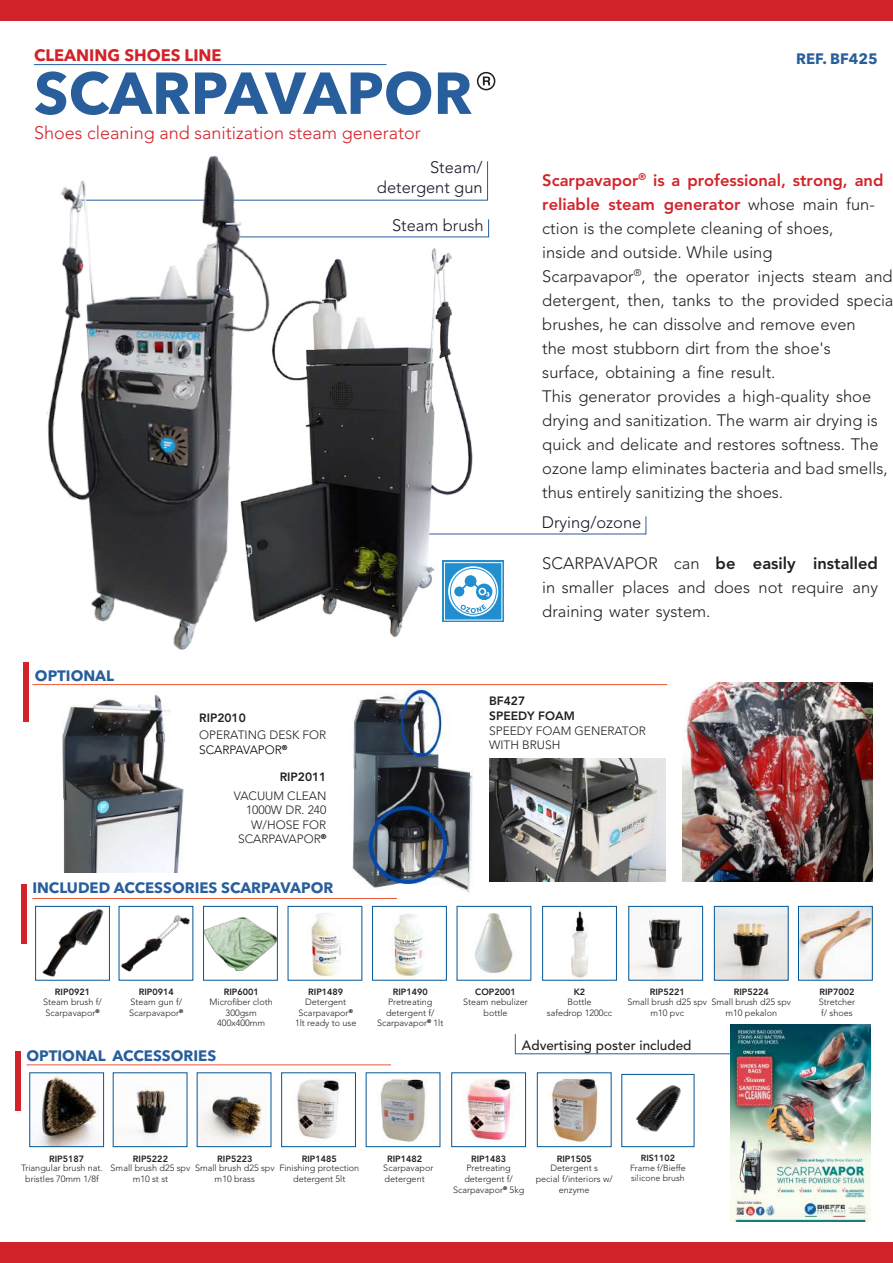
<style>
.page{position:relative;width:893px;height:1263px;background:#fff}
.page>*{position:absolute;margin:0;border:0;box-sizing:border-box;transform-origin:0 0}
.t1{font:700 58.5px "Avenir Next LT Pro";color:#295e9d}
.t2{font:300 18px "Avenir LT Std";color:#d3232a}
.t3{font:300 16.5px/24px "Avenir LT Std";color:#231f20}
.t4{font:300 16.5px/19.8px "Avenir LT Std";color:#151828;text-align:right}
.t5{font:700 16.5px "Avenir Next LT Pro";color:#d3232a}
.t6{font:700 15px "Avenir Next LT Pro";color:#295e9d}
.t7{font:500 13.5px "Avenir LT Std";color:#231f20}
.t8{font:300 12px/14.4px "Avenir LT Std";color:#231f20}
.t9{font:800 12px "Avenir LT Std";color:#231f20}
.t10{font:300 9px/10.8px "Avenir LT Std";color:#231f20;text-align:center}
.t11{font:800 9px "Avenir LT Std";color:#231f20}
.t12{font:300 8.85px/10.6px "Avenir LT Std";color:#231f20}
.t13{font:800 8.85px "Avenir LT Std";color:#231f20}
.s1{font-weight:800;color:#d3232a}
.s2{font-weight:800}
.s3{color:#000001}
</style>
<div class="page">
<div style="left:0;top:0;width:893px;height:20px;background:#d3232a"></div>
<div style="left:0;top:1242px;width:893px;height:21px;background:#d3232a"></div>
<img style="left:42px;top:908px;width:62px;height:69px">
<div style="left:35px;top:906px;width:75px;height:74px;border:1px solid #035796"></div>
<img style="left:205px;top:918px;width:71px;height:53px">
<div style="left:203px;top:906px;width:75px;height:74px;border:1px solid #035796"></div>
<img style="left:474px;top:913px;width:39px;height:60px">
<img style="left:121px;top:915px;width:69px;height:57px">
<img style="left:391px;top:914px;width:32px;height:64px">
<div style="left:372px;top:906px;width:74px;height:74px;border:1px solid #035796"></div>
<img style="left:311px;top:913px;width:31px;height:64px">
<img style="left:571px;top:910px;width:17px;height:68px">
<div style="left:542px;top:906px;width:75px;height:74px;border:1px solid #035796"></div>
<hr style="left:32px;top:898px;width:365px;height:1px;background:#f05635">
<div style="left:21px;top:885px;width:6px;height:59px;background:#d3232a"></div>
<img style="left:631px;top:917px;width:54px;height:61px">
<div style="left:629px;top:906px;width:74px;height:74px;border:1px solid #035796"></div>
<img style="left:716px;top:908px;width:70px;height:70px">
<div style="left:714px;top:906px;width:74px;height:74px;border:1px solid #035796"></div>
<img style="left:800px;top:908px;width:70px;height:70px">
<div style="left:798px;top:906px;width:74px;height:74px;border:1px solid #035796"></div>
<img style="left:730px;top:1025px;width:141px;height:196px">
<img style="left:35px;top:1076px;width:64px;height:69px">
<div style="left:30px;top:1073px;width:74px;height:74px;border:1px solid #035796"></div>
<img style="left:380px;top:1078px;width:48px;height:64px">
<img style="left:136px;top:1086px;width:33px;height:53px">
<img style="left:296px;top:1079px;width:44px;height:60px">
<div style="left:281px;top:1073px;width:75px;height:74px;border:1px solid #035796"></div>
<img style="left:199px;top:1095px;width:64px;height:47px">
<img style="left:467px;top:1079px;width:44px;height:63px">
<div style="left:452px;top:1073px;width:74px;height:74px;border:1px solid #035796"></div>
<hr style="left:27px;top:1064px;width:364px;height:1px;background:#f05635">
<div style="left:15px;top:1051px;width:6px;height:60px;background:#d3232a"></div>
<img style="left:62px;top:694px;width:122px;height:179px">
<img style="left:352px;top:688px;width:121px;height:205px">
<img style="left:552px;top:1078px;width:47px;height:65px">
<div style="left:537px;top:1073px;width:74px;height:74px;border:1px solid #035796"></div>
<hr style="left:34px;top:64px;width:352px;height:1px;background:#285e9f">
<img style="left:636px;top:1085px;width:45px;height:47px">
<div style="left:622px;top:1074px;width:72px;height:73px;border:1px solid #035796"></div>
<hr style="left:32px;top:684px;width:635px;height:1px;background:#f05635">
<div style="left:23px;top:662px;width:6px;height:60px;background:#d3232a"></div>
<svg style="left:299px;top:219px;width:190px;height:19px"></svg>
<svg style="left:299px;top:161px;width:189px;height:40px"></svg>
<svg style="left:515px;top:516px;width:132px;height:19px"></svg>
<img style="left:489px;top:758px;width:177px;height:123px">
<img style="left:682px;top:682px;width:190px;height:199px">
<svg style="left:477px;top:71px;width:19px;height:19px"></svg>
<svg style="left:514px;top:1033px;width:218px;height:21px"></svg>
<img style="left:47px;top:155px;width:252px;height:495px">
<img style="left:215px;top:240px;width:300px;height:401px">
<p class="t5" style="left:34px;top:45px;width:189px">CLEANING SHOES LINE</p>
<h1 class="t1" style="left:34px;top:58px;width:440px">SCARPAVAPOR</h1>
<p class="t2" style="left:34px;top:122px;width:388px">Shoes cleaning and sanitization steam generator</p>
<p class="t4" style="left:377px;top:158px;width:107px">Steam/ detergent gun</p>
<p class="t4" style="left:392px;top:215px;width:93px">Steam brush</p>
<p class="t6" style="left:796px;top:50px;width:83px">REF. BF425</p>
<p class="t3" style="left:542px;top:168px;width:353px"><span class="s1">Scarpavapor</span><sup>®</sup> <span class="s1">is a professional, strong, and reliable steam generator</span> whose main fun&shy;ction is the complete cleaning of shoes,<br>inside and outside. While using<br>Scarpavapor<sup>®</sup>, the operator injects steam and detergent, then, tanks to the provided specia brushes, he can dissolve and remove even<br>the most stubborn dirt from the shoe's<br>surface, obtaining a fine result.<br>This generator provides a high-quality shoe drying and sanitization. The warm air drying is quick and delicate and restores softness. The ozone lamp eliminates bacteria and bad smells, thus entirely sanitizing the shoes.</p>
<p class="t4" style="left:542px;top:512px;width:101px">Drying/ozone</p>
<p class="t3" style="left:542px;top:552px;width:337px;text-align:justify">SCARPAVAPOR can <span class="s2">be easily installed </span>in smaller places and does not require any draining water system.</p>
<p class="t6" style="left:35px;top:667px;width:81px">OPTIONAL</p>
<p class="t9" style="left:489px;top:694px;width:37px">BF427</p>
<p class="t9" style="left:199px;top:711px;width:48px">RIP2010</p>
<p class="t8" style="left:199px;top:728px;width:129px">OPERATING DESK FOR<br><span class="s3">SCARPAVAPOR</span><sup>®</sup></p>
<p class="t8" style="left:234px;top:788px;width:94px;text-align:right">VACUUM CLEAN<br>1000W DR. 240<br>W/HOSE FOR<br>SCARPAVAPOR<sup>®</sup></p>
<p class="t9" style="left:280px;top:770px;width:48px">RIP2011</p>
<p class="t6" style="left:32px;top:879px;width:303px">INCLUDED ACCESSORIES SCARPAVAPOR</p>
<p class="t9" style="left:489px;top:709px;width:87px">SPEEDY FOAM</p>
<p class="t8" style="left:489px;top:723px;width:158px">SPEEDY FOAM GENERATOR<br>WITH BRUSH</p>
<p class="t11" style="left:55px;top:987px;width:37px">RIP0921</p>
<p class="t11" style="left:139px;top:987px;width:37px">RIP0914</p>
<p class="t11" style="left:224px;top:987px;width:37px">RIP6001</p>
<p class="t11" style="left:308px;top:987px;width:37px">RIP1489</p>
<p class="t11" style="left:393px;top:987px;width:37px">RIP1490</p>
<p class="t11" style="left:475px;top:987px;width:42px">COP2001</p>
<p class="t11" style="left:574px;top:987px;width:13px">K2</p>
<p class="t11" style="left:650px;top:987px;width:37px">RIP5221</p>
<p class="t11" style="left:734px;top:987px;width:37px">RIP5224</p>
<p class="t11" style="left:819px;top:987px;width:37px">RIP7002</p>
<p class="t10" style="left:43px;top:996px;width:60px;text-align:left">Steam brush f/<br>Scarpavapor<sup>®</sup></p>
<p class="t10" style="left:547px;top:996px;width:67px">Bottle<br>safedrop 1200cc</p>
<p class="t10" style="left:129px;top:996px;width:56px;text-align:left">Steam gun f/<br>Scarpavapor<sup>®</sup></p>
<p class="t10" style="left:210px;top:996px;width:65px">Microfiber cloth<br>300gsm<br>400x400mm</p>
<p class="t10" style="left:295px;top:996px;width:63px">Detergent<br>Scarpavapor<sup>®<br></sup>1lt ready to use</p>
<p class="t10" style="left:377px;top:996px;width:68px">Pretreating detergent f/<br>Scarpavapor<sup>®</sup> 1lt</p>
<p class="t10" style="left:463px;top:996px;width:66px">Steam nebulizer bottle</p>
<p class="t10" style="left:627px;top:996px;width:81px">Small brush d25 spv m10 pvc</p>
<p class="t10" style="left:819px;top:996px;width:38px;text-align:left">Stretcher f/ shoes</p>
<p class="t10" style="left:711px;top:996px;width:81px">Small brush d25 spv m10 pekalon</p>
<p class="t6" style="left:27px;top:1047px;width:191px">OPTIONAL ACCESSORIES</p>
<p class="t7" style="left:522px;top:1037px;width:171px">Advertising poster included</p>
<p class="t11" style="left:49px;top:1153px;width:37px">RIP5187</p>
<p class="t11" style="left:133px;top:1153px;width:37px">RIP5222</p>
<p class="t11" style="left:217px;top:1153px;width:37px">RIP5223</p>
<p class="t11" style="left:302px;top:1153px;width:37px">RIP1485</p>
<p class="t11" style="left:387px;top:1153px;width:37px">RIP1482</p>
<p class="t11" style="left:471px;top:1153px;width:37px">RIP1483</p>
<p class="t11" style="left:557px;top:1153px;width:37px">RIP1505</p>
<p class="t13" style="left:641px;top:1153px;width:36px">RIS1102</p>
<p class="t10" style="left:111px;top:1163px;width:81px">Small brush d25 spv m10 st st</p>
<p class="t10" style="left:195px;top:1163px;width:81px">Small brush d25 spv m10 brass</p>
<p class="t10" style="left:279px;top:1163px;width:81px">Finishing protection detergent 5lt</p>
<p class="t10" style="left:383px;top:1162px;width:52px;line-height:11.6px;text-align:left">Scarpavapor detergent</p>
<p class="t10" style="left:21px;top:1163px;width:83px">Triangular brush nat. bristles 70mm 1/8f</p>
<p class="t10" style="left:453px;top:1163px;width:73px">Pretreating detergent f/<br>Scarpavapor<sup>®</sup> 5kg</p>
<p class="t10" style="left:536px;top:1163px;width:78px">Detergent s<br>pecial f/interiors w/ enzyme</p>
<p class="t12" style="left:630px;top:1162px;width:57px">Frame f/Bieffe silicone brush</p>
</div>
